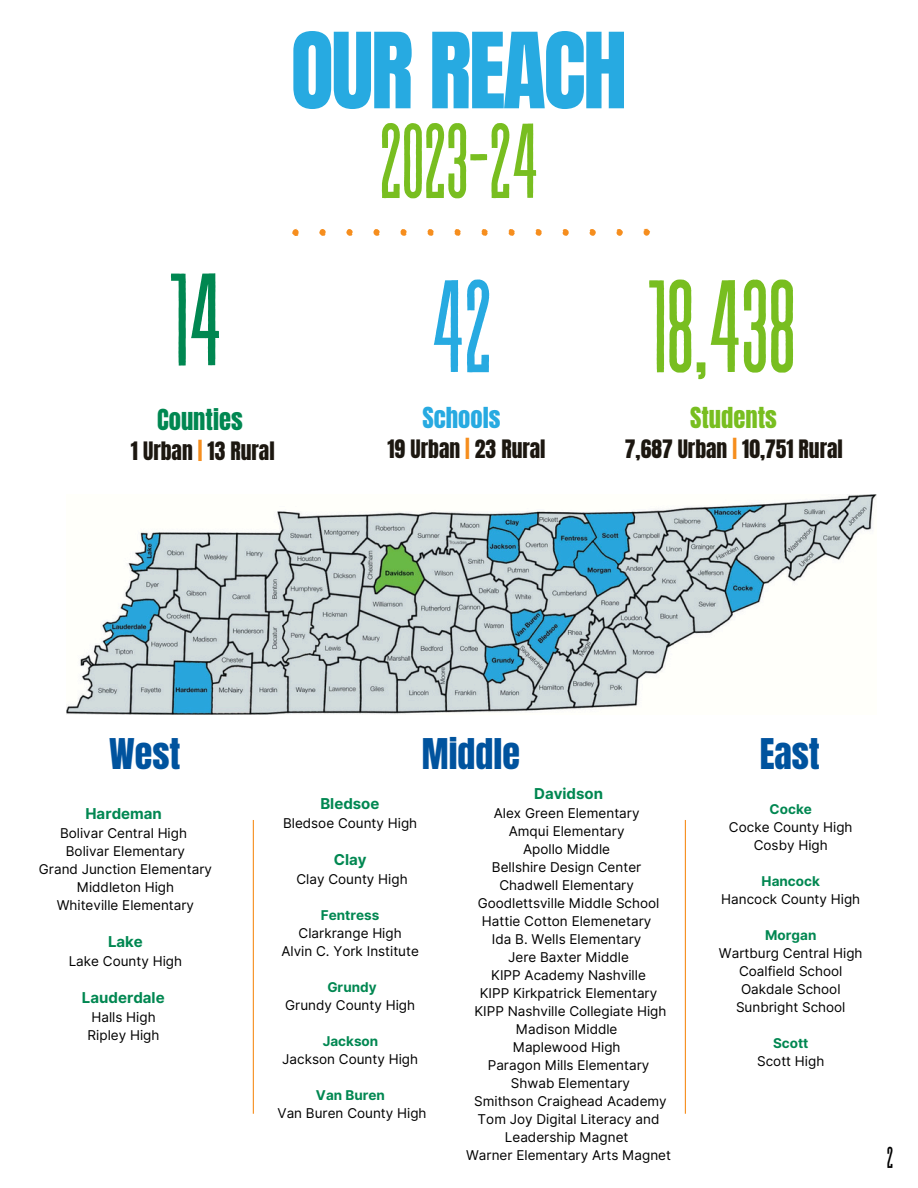
<style>
.page{position:relative;width:918px;height:1188px;background:#fff}
.page>*{position:absolute;margin:0;border:0;box-sizing:border-box;transform-origin:0 0}
.t1{font:131.25px "Revive 80 Tall";color:#78be20}
.t2{font:131.25px "Revive 80 Tall";color:#008751}
.t3{font:131.25px "Revive 80 Tall";color:#27aae1}
.t4{font:106.2px "Revive 80 Tall";letter-spacing:-.03em;color:#78be20}
.t5{font:89.1px "Anton";letter-spacing:-.03em;color:#27aae1}
.t6{font:36px "Anton";color:#00539e}
.t7{font:30px "Revive 80 Tall";color:#000}
.t8{font:24.6px "Anton";color:#78be20}
.t9{font:24.6px "Anton";color:#008751}
.t10{font:24.6px "Anton";color:#27aae1}
.t11{font:21.6px "Anton";color:#1c1710}
.t12{font:700 15px "Inter";color:#008751}
.t13{font:13.5px/18px "Inter";color:#000;text-align:center}
.t14{font:700 13.5px "Inter";color:#008751}
.s1{color:#f68e1e}
</style>
<div class="page">
<hr style="left:253px;top:820px;width:1px;height:294px;background:#f68e1e">
<hr style="left:685px;top:820px;width:1px;height:294px;background:#f68e1e">
<svg style="left:292px;top:229px;width:7px;height:7px"></svg>
<svg style="left:319px;top:229px;width:7px;height:7px"></svg>
<svg style="left:346px;top:229px;width:7px;height:7px"></svg>
<svg style="left:373px;top:229px;width:7px;height:7px"></svg>
<svg style="left:400px;top:229px;width:7px;height:7px"></svg>
<svg style="left:427px;top:229px;width:7px;height:7px"></svg>
<svg style="left:454px;top:229px;width:7px;height:7px"></svg>
<svg style="left:481px;top:229px;width:7px;height:7px"></svg>
<svg style="left:508px;top:229px;width:7px;height:7px"></svg>
<svg style="left:536px;top:229px;width:6px;height:7px"></svg>
<svg style="left:563px;top:229px;width:6px;height:7px"></svg>
<svg style="left:590px;top:229px;width:6px;height:7px"></svg>
<svg style="left:617px;top:229px;width:6px;height:7px"></svg>
<svg style="left:643px;top:229px;width:7px;height:7px"></svg>
<img style="left:66px;top:494px;width:810px;height:221px">
<p class="t5" style="left:291px;top:7px;width:338px">OUR REACH</p>
<p class="t4" style="left:378px;top:107px;width:163px">2023-24</p>
<h2 class="t2" style="left:166px;top:253px;width:59px">14</h2>
<p class="t3" style="left:429px;top:260px;width:66px">42</p>
<p class="t1" style="left:645px;top:260px;width:155px">18,438</p>
<p class="t9" style="left:157px;top:402px;width:87px">Counties</p>
<p class="t11" style="left:131px;top:436px;width:145px">1 Urban <span class="s1">|</span> 13 Rural</p>
<p class="t10" style="left:422px;top:400px;width:80px">Schools</p>
<p class="t11" style="left:387px;top:434px;width:160px">19 Urban <span class="s1">|</span> 23 Rural</p>
<h3 class="t8" style="left:690px;top:400px;width:88px">Students</h3>
<h3 class="t11" style="left:625px;top:434px;width:219px">7,687 Urban <span class="s1">|</span> 10,751 Rural</h3>
<p class="t6" style="left:109px;top:728px;width:73px">West</p>
<p class="t6" style="left:422px;top:728px;width:99px">Middle</p>
<p class="t6" style="left:760px;top:728px;width:62px">East</p>
<h5 class="t12" style="left:85px;top:804px;width:78px">Hardeman</h5>
<p class="t13" style="left:60px;top:824px;width:129px">Bolivar Central High</p>
<h5 class="t13" style="left:66px;top:842px;width:121px">Bolivar Elementary</h5>
<h1 class="t13" style="left:39px;top:860px;width:175px">Grand Junction Elementary</h1>
<h6 class="t13" style="left:77px;top:878px;width:99px">Middleton High</h6>
<p class="t13" style="left:57px;top:896px;width:139px">Whiteville Elementary</p>
<h4 class="t12" style="left:108px;top:933px;width:36px">Lake</h4>
<p class="t13" style="left:69px;top:952px;width:115px">Lake County High</p>
<p class="t12" style="left:82px;top:989px;width:84px">Lauderdale</p>
<p class="t13" style="left:91px;top:1009px;width:66px">Halls High</p>
<p class="t13" style="left:88px;top:1027px;width:73px">Ripley High</p>
<p class="t12" style="left:320px;top:794px;width:61px">Bledsoe</p>
<p class="t13" style="left:283px;top:814px;width:136px">Bledsoe County High</p>
<p class="t12" style="left:334px;top:851px;width:34px">Clay</p>
<p class="t13" style="left:296px;top:870px;width:113px">Clay County High</p>
<p class="t14" style="left:321px;top:907px;width:60px">Fentress</p>
<h4 class="t13" style="left:299px;top:924px;width:105px">Clarkrange High</h4>
<h4 class="t13" style="left:281px;top:942px;width:139px">Alvin C. York Institute</h4>
<p class="t14" style="left:327px;top:979px;width:51px">Grundy</p>
<p class="t13" style="left:285px;top:996px;width:131px">Grundy County High</p>
<p class="t14" style="left:323px;top:1033px;width:57px">Jackson</p>
<p class="t13" style="left:282px;top:1050px;width:137px">Jackson County High</p>
<p class="t14" style="left:316px;top:1087px;width:71px">Van Buren</p>
<p class="t13" style="left:278px;top:1104px;width:151px">Van Buren County High</p>
<p class="t12" style="left:534px;top:785px;width:70px">Davidson</p>
<p class="t13" style="left:494px;top:804px;width:147px">Alex Green Elementary</p>
<p class="t13" style="left:509px;top:822px;width:117px">Amqui Elementary</p>
<p class="t13" style="left:523px;top:840px;width:88px">Apollo Middle</p>
<p class="t13" style="left:492px;top:858px;width:151px">Bellshire Design Center</p>
<p class="t13" style="left:499px;top:876px;width:136px">Chadwell Elementary</p>
<p class="t13" style="left:478px;top:894px;width:183px">Goodlettsville Middle School</p>
<p class="t13" style="left:482px;top:912px;width:171px">Hattie Cotton Elemenetary</p>
<p class="t13" style="left:492px;top:930px;width:151px">Ida B. Wells Elementary</p>
<p class="t13" style="left:508px;top:948px;width:122px">Jere Baxter Middle</p>
<p class="t13" style="left:491px;top:966px;width:156px">KIPP Academy Nashville</p>
<p class="t13" style="left:480px;top:984px;width:179px">KIPP Kirkpatrick Elementary</p>
<p class="t13" style="left:474px;top:1002px;width:194px">KIPP Nashville Collegiate High<br>Madison Middle</p>
<p class="t13" style="left:513px;top:1038px;width:109px">Maplewood High</p>
<p class="t13" style="left:488px;top:1056px;width:163px">Paragon Mills Elementary</p>
<p class="t13" style="left:511px;top:1074px;width:121px">Shwab Elementary</p>
<p class="t13" style="left:474px;top:1092px;width:194px">Smithson Craighead Academy<br>Tom Joy Digital Literacy and<br>Leadership Magnet</p>
<p class="t13" style="left:466px;top:1146px;width:206px">Warner Elementary Arts Magnet</p>
<p class="t14" style="left:770px;top:802px;width:44px">Cocke</p>
<p class="t13" style="left:729px;top:819px;width:125px">Cocke County High</p>
<p class="t13" style="left:754px;top:837px;width:76px">Cosby High</p>
<p class="t14" style="left:762px;top:874px;width:60px">Hancock</p>
<p class="t13" style="left:721px;top:891px;width:140px">Hancock County High</p>
<p class="t14" style="left:765px;top:928px;width:53px">Morgan</p>
<p class="t13" style="left:719px;top:945px;width:145px">Wartburg Central High</p>
<p class="t13" style="left:739px;top:963px;width:105px">Coalfield School</p>
<p class="t13" style="left:741px;top:981px;width:101px">Oakdale School</p>
<p class="t13" style="left:736px;top:999px;width:111px">Sunbright School</p>
<p class="t14" style="left:773px;top:1036px;width:37px">Scott</p>
<p class="t13" style="left:757px;top:1053px;width:69px">Scott High</p>
<p class="t7" style="left:887px;top:1142px;width:9px">2</p>
</div>
